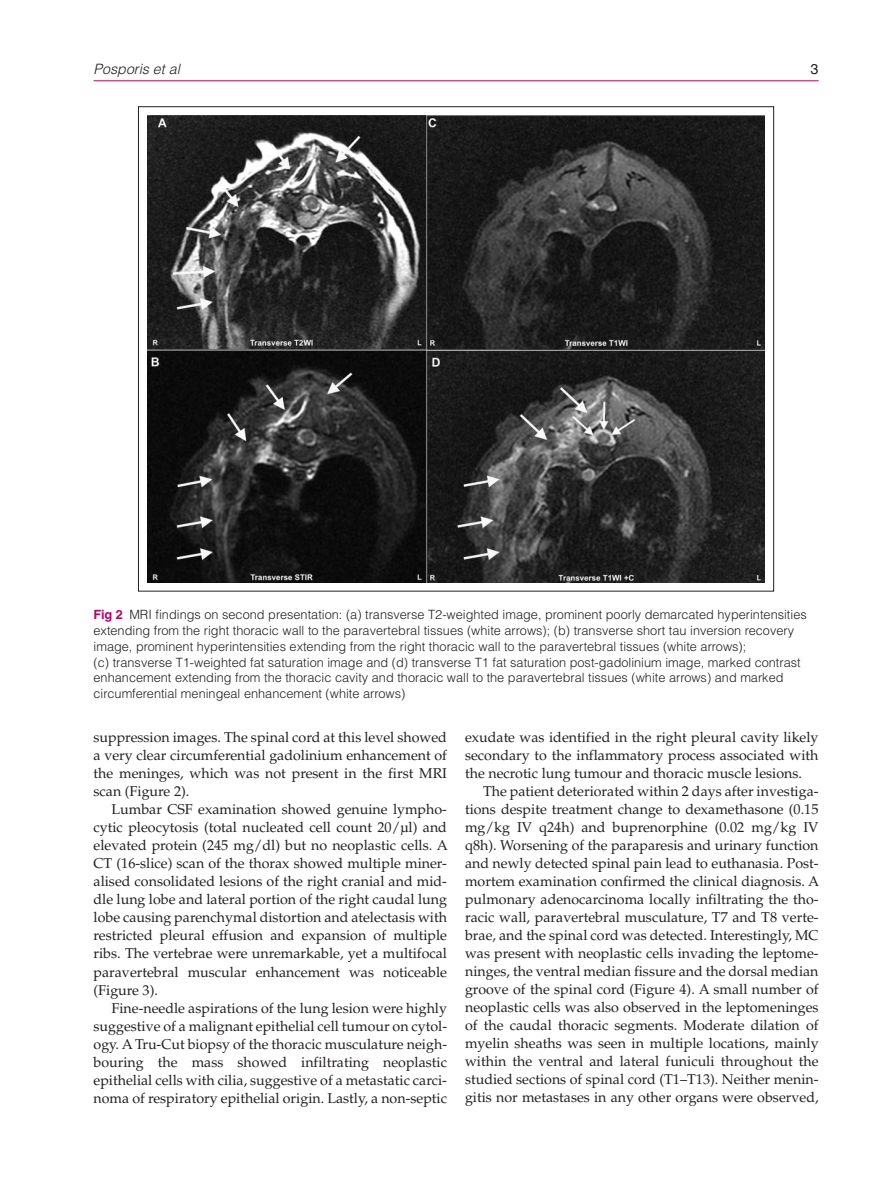
<style>
.page{position:relative;width:893px;height:1191px;background:#fff}
.page>*{position:absolute;margin:0;border:0;box-sizing:border-box;transform-origin:0 0}
.t1{font:14.25px/18px "Palatino LT Std";color:#231f20;text-align:justify}
.t2{font:italic 300 14.25px "Helvetica LT Std";color:#231f20}
.t3{font:14.25px "Helvetica LT Std";color:#231f20}
.t4{font:300 12.75px/15.8px "Helvetica LT Std";color:#231f20}
.s1{font-weight:700;color:#b6036c}
</style>
<div class="page">
<hr style="left:94px;top:80px;width:725px;height:1px;background:#b6036c">
<img style="left:147px;top:116px;width:618px;height:466px">
<p class="t2" style="left:94px;top:60px;width:88px">Posporis et al</p>
<p class="t3" style="left:811px;top:61px;width:9px">3</p>
<p class="t4" style="left:94px;top:607px;width:715px"><span class="s1">Fig 2</span> MRI findings on second presentation: (a) transverse T2-weighted image, prominent poorly demarcated hyperintensities extending from the right thoracic wall to the paravertebral tissues (white arrows); (b) transverse short tau inversion recovery image, prominent hyperintensities extending from the right thoracic wall to the paravertebral tissues (white arrows);<br>(c) transverse T1-weighted fat saturation image and (d) transverse T1 fat saturation post-gadolinium image, marked contrast enhancement extending from the thoracic cavity and thoracic wall to the paravertebral tissues (white arrows) and marked circumferential meningeal enhancement (white arrows)</p>
<p class="t1" style="left:94px;top:729px;width:355px">suppression images. The spinal cord at this level showed a very clear circumferential gadolinium enhancement of the meninges, which was not present in the first MRI scan (Figure 2).</p>
<p class="t1" style="left:94px;top:801px;width:356px;text-indent:18px">Lumbar CSF examination showed genuine lympho&shy;cytic pleocytosis (total nucleated cell count 20/μl) and elevated protein (245 mg/dl) but no neoplastic cells. A CT (16-slice) scan of the thorax showed multiple miner&shy;alised consolidated lesions of the right cranial and mid&shy;dle lung lobe and lateral portion of the right caudal lung lobe causing parenchymal distortion and atelectasis with restricted pleural effusion and expansion of multiple ribs. The vertebrae were unremarkable, yet a multifocal paravertebral muscular enhancement was noticeable (Figure 3).</p>
<p class="t1" style="left:94px;top:999px;width:355px;text-indent:18px">Fine-needle aspirations of the lung lesion were highly suggestive of a malignant epithelial cell tumour on cytol&shy;ogy. A Tru-Cut biopsy of the thoracic musculature neigh&shy;bouring the mass showed infiltrating neoplastic epithelial cells with cilia, suggestive of a metastatic carci&shy;noma of respiratory epithelial origin. Lastly, a non-septic</p>
<p class="t1" style="left:465px;top:729px;width:355px">exudate was identified in the right pleural cavity likely secondary to the inflammatory process associated with the necrotic lung tumour and thoracic muscle lesions.</p>
<p class="t1" style="left:465px;top:783px;width:356px;text-indent:18px">The patient deteriorated within 2 days after investiga&shy;tions despite treatment change to dexamethasone (0.15 mg/kg IV q24h) and buprenorphine (0.02 mg/kg IV q8h). Worsening of the paraparesis and urinary function and newly detected spinal pain lead to euthanasia. Post&shy;mortem examination confirmed the clinical diagnosis. A pulmonary adenocarcinoma locally infiltrating the tho&shy;racic wall, paravertebral musculature, T7 and T8 verte&shy;brae, and the spinal cord was detected. Interestingly, MC was present with neoplastic cells invading the leptome&shy;ninges, the ventral median fissure and the dorsal median groove of the spinal cord (Figure 4). A small number of neoplastic cells was also observed in the leptomeninges of the caudal thoracic segments. Moderate dilation of myelin sheaths was seen in multiple locations, mainly within the ventral and lateral funiculi throughout the studied sections of spinal cord (T1–T13). Neither menin&shy;gitis nor metastases in any other organs were observed,</p>
</div>
